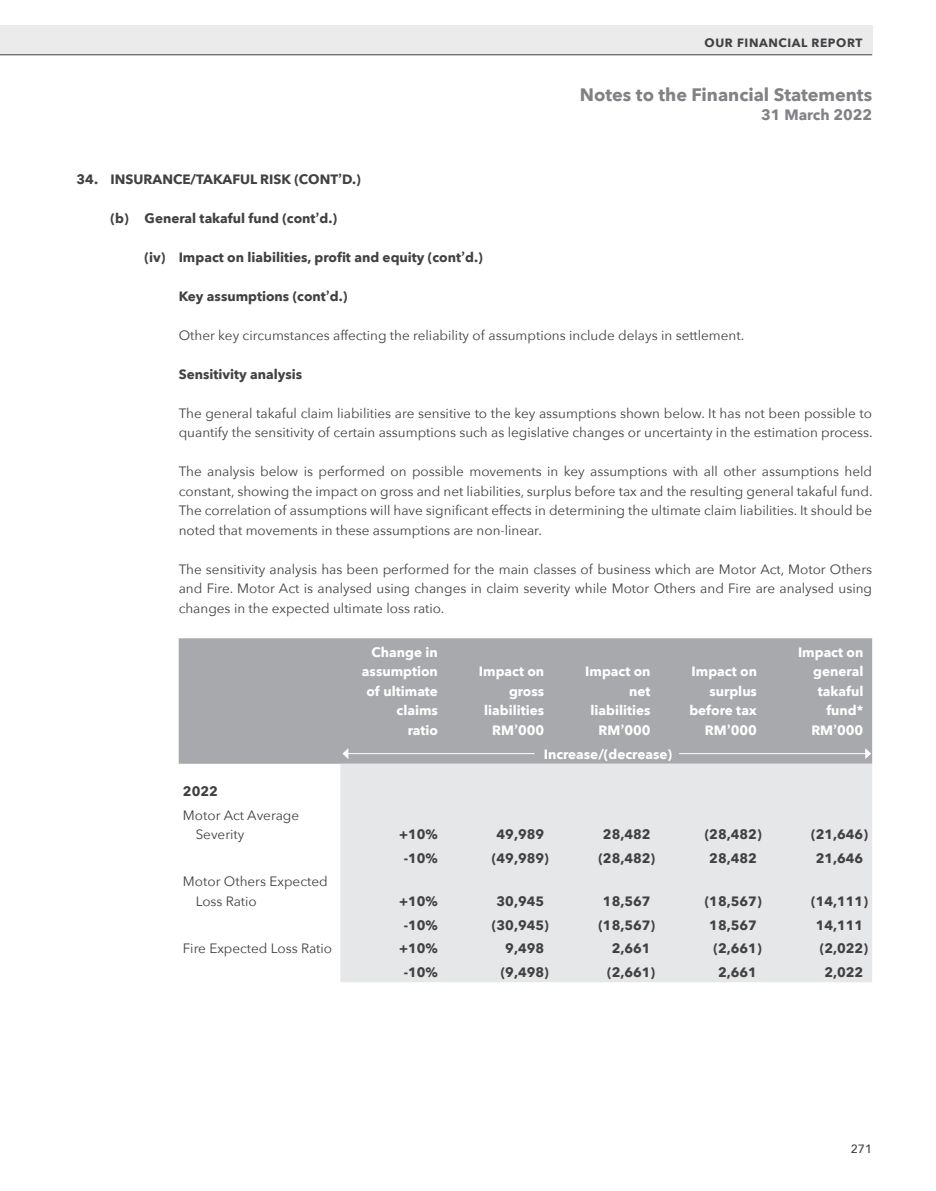
<style>
.page{position:relative;width:936px;height:1191px;background:#fff}
.page>*{position:absolute;margin:0;border:0;box-sizing:border-box;transform-origin:0 0}
.t1{font:700 18px "Avenir Next";color:#808285}
.t2{font:700 15px "Avenir Next";color:#808285}
.t3{font:13.5px/19.5px "Avenir Next";color:#414042}
.t4{font:700 13.5px "Avenir Next";color:#414042}
.t5{font:700 13.5px/19.5px "Avenir Next";color:#fff;text-align:right}
.t6{font:700 12px "Avenir Next";letter-spacing:.05em;color:#414042}
.t7{font:500 12px "Avenir Next";color:#414042}
.s1{font-family:"Caecilia LT Std"}
</style>
<div class="page">
<div style="left:0;top:26px;width:872px;height:29px;background:#ebebec"></div>
<hr style="left:0;top:54px;width:872px;height:1px;background:#414042">
<div style="left:179px;top:638px;width:693px;height:125px;background:#a7a9ac"></div>
<div style="left:340px;top:763px;width:532px;height:219px;background:#e6e7e8"></div>
<hr style="left:347px;top:753px;width:187px;height:1px;background:#fff">
<svg style="left:342px;top:748px;width:6px;height:11px"></svg>
<hr style="left:679px;top:753px;width:187px;height:1px;background:#fff">
<svg style="left:865px;top:748px;width:6px;height:11px"></svg>
<p class="t6" style="left:704px;top:32px;width:159px">OUR FINANCIAL REPORT</p>
<h1 class="t1" style="left:580px;top:79px;width:294px">Notes to the Financial Statements</h1>
<p class="t2" style="left:761px;top:102px;width:112px">31 March 2022</p>
<p class="t4" style="left:77px;top:167px;width:285px">34. INSURANCE/TAKAFUL RISK (CONT<span class="s1">’</span>D.)</p>
<p class="t4" style="left:111px;top:206px;width:228px">(b) General takaful fund (cont<span class="s1">’</span>d.)</p>
<p class="t4" style="left:145px;top:245px;width:339px">(iv) Impact on liabilities, profit and equity (cont<span class="s1">’</span>d.)</p>
<p class="t4" style="left:179px;top:284px;width:170px">Key assumptions (cont<span class="s1">’</span>d.)</p>
<p class="t3" style="left:179px;top:325px;width:567px">Other key circumstances affecting the reliability of assumptions include delays in settlement.</p>
<p class="t4" style="left:179px;top:362px;width:125px">Sensitivity analysis</p>
<p class="t3" style="left:179px;top:403px;width:695px">The general takaful claim liabilities are sensitive to the key assumptions shown below. It has not been possible to quantify the sensitivity of certain assumptions such as legislative changes or uncertainty in the estimation process.</p>
<p class="t3" style="left:179px;top:461px;width:695px;text-align:justify">The analysis below is performed on possible movements in key assumptions with all other assumptions held constant, showing the impact on gross and net liabilities, surplus before tax and the resulting general takaful fund.<br>The correlation of assumptions will have significant effects in determining the ultimate claim liabilities. It should be noted that movements in these assumptions are non-linear.</p>
<p class="t3" style="left:179px;top:559px;width:695px;text-align:justify">The sensitivity analysis has been performed for the main classes of business which are Motor Act, Motor Others and Fire. Motor Act is analysed using changes in claim severity while Motor Others and Fire are analysed using changes in the expected ultimate loss ratio.</p>
<p class="t5" style="left:362px;top:642px;width:77px">Change in assumption of ultimate claims<br>ratio</p>
<p class="t5" style="left:798px;top:642px;width:67px">Impact on general takaful fund*<br>RM<span class="s1">’</span>000</p>
<p class="t5" style="left:479px;top:661px;width:67px">Impact on gross liabilities<br>RM<span class="s1">’</span>000</p>
<p class="t5" style="left:585px;top:661px;width:67px">Impact on net liabilities<br>RM<span class="s1">’</span>000</p>
<p class="t5" style="left:689px;top:661px;width:69px">Impact on surplus before tax<br>RM<span class="s1">’</span>000</p>
<p class="t4" style="left:183px;top:779px;width:36px">2022</p>
<p class="t3" style="left:196px;top:804px;width:105px;text-indent:-13px">Motor Act Average<br>Severity</p>
<p class="t3" style="left:196px;top:871px;width:133px;text-indent:-13px">Motor Others Expected<br>Loss Ratio</p>
<p class="t5" style="left:543px;top:744px;width:130px">Increase/(decrease)</p>
<p class="t4" style="left:399px;top:822px;width:40px">+10%</p>
<p class="t4" style="left:496px;top:822px;width:49px">49,989</p>
<p class="t4" style="left:603px;top:822px;width:49px">28,482</p>
<p class="t4" style="left:704px;top:822px;width:58px">(28,482)</p>
<p class="t4" style="left:811px;top:822px;width:58px">(21,646)</p>
<p class="t4" style="left:404px;top:846px;width:36px">-10%</p>
<p class="t4" style="left:492px;top:846px;width:58px">(49,989)</p>
<p class="t4" style="left:598px;top:846px;width:58px">(28,482)</p>
<p class="t4" style="left:709px;top:846px;width:49px">28,482</p>
<p class="t4" style="left:815px;top:846px;width:49px">21,646</p>
<p class="t4" style="left:399px;top:889px;width:40px">+10%</p>
<p class="t4" style="left:496px;top:889px;width:49px">30,945</p>
<p class="t4" style="left:603px;top:889px;width:49px">18,567</p>
<p class="t4" style="left:704px;top:889px;width:58px">(18,567)</p>
<p class="t4" style="left:811px;top:889px;width:58px">(14,111)</p>
<p class="t4" style="left:404px;top:913px;width:36px">-10%</p>
<p class="t4" style="left:492px;top:913px;width:58px">(30,945)</p>
<p class="t4" style="left:598px;top:913px;width:58px">(18,567)</p>
<p class="t4" style="left:709px;top:913px;width:49px">18,567</p>
<p class="t4" style="left:815px;top:913px;width:49px">14,111</p>
<p class="t3" style="left:183px;top:938px;width:151px">Fire Expected Loss Ratio</p>
<p class="t4" style="left:399px;top:937px;width:40px">+10%</p>
<p class="t4" style="left:505px;top:937px;width:40px">9,498</p>
<p class="t4" style="left:611px;top:937px;width:40px">2,661</p>
<p class="t4" style="left:713px;top:937px;width:50px">(2,661)</p>
<p class="t4" style="left:819px;top:937px;width:50px">(2,022)</p>
<p class="t4" style="left:404px;top:960px;width:36px">-10%</p>
<p class="t4" style="left:500px;top:960px;width:50px">(9,498)</p>
<p class="t4" style="left:607px;top:960px;width:50px">(2,661)</p>
<p class="t4" style="left:718px;top:960px;width:40px">2,661</p>
<p class="t4" style="left:824px;top:960px;width:40px">2,022</p>
<p class="t7" style="left:850px;top:1138px;width:23px">271</p>
</div>
